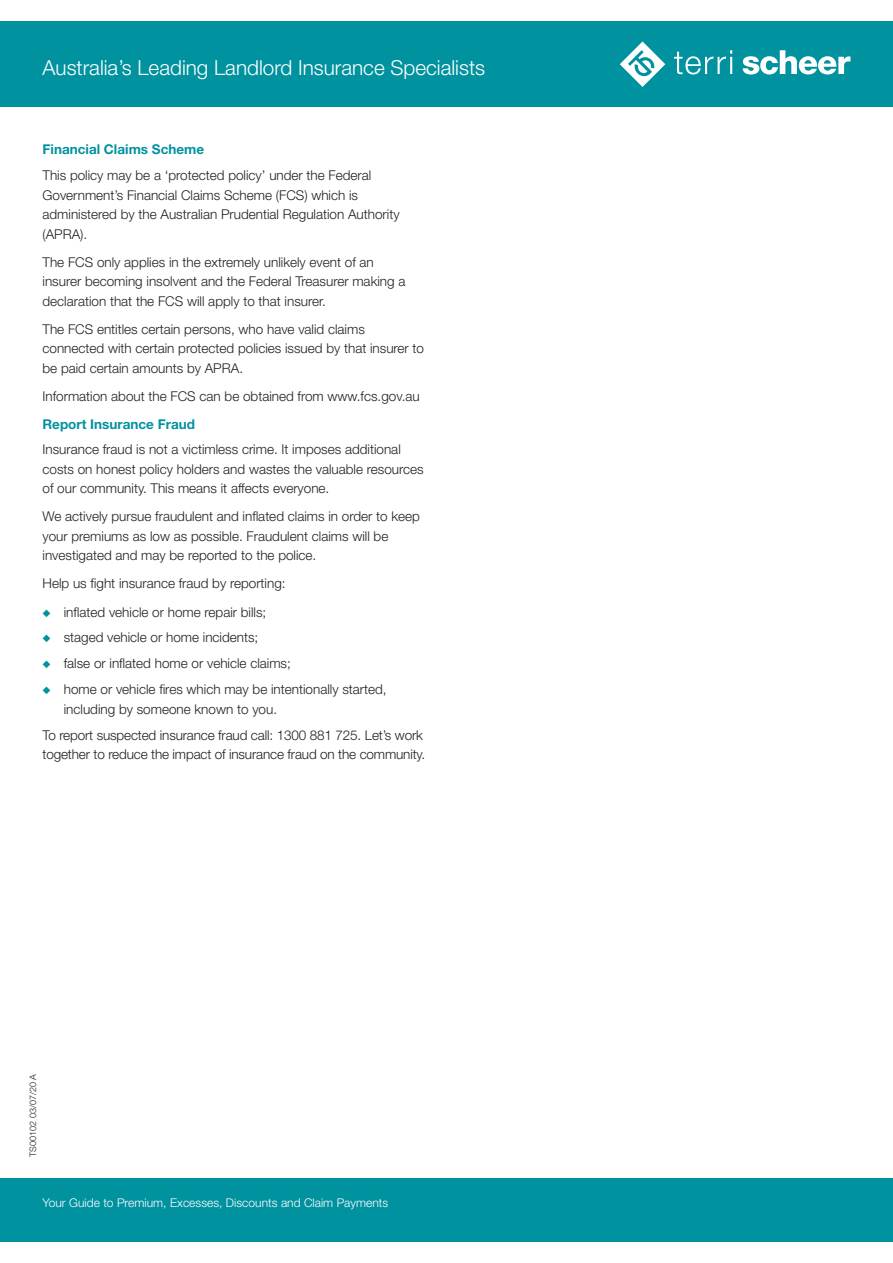
<style>
.page{position:relative;width:893px;height:1263px;background:#fff}
.page>*{position:absolute;margin:0;border:0;box-sizing:border-box;transform-origin:0 0}
.t1{font:300 20.7px "Helvetica Neue LT Std";color:#fff}
.t2{font:300 13.5px/19.5px "Helvetica Neue LT Std";color:#231f20}
.t3{font:700 13.5px "Helvetica Neue LT Std";color:#00929f}
.t4{font:300 12px "Helvetica Neue LT Std";letter-spacing:.005em;color:#fff}
.t5{font:300 9px "Helvetica Neue LT Std";color:#231f20}
.s1{color:#00929f}
</style>
<div class="page">
<div style="left:0;top:1178px;width:893px;height:64px;background:#00929f"></div>
<div style="left:0;top:21px;width:893px;height:85px;background:#00929f"></div>
<svg style="left:620px;top:41px;width:45px;height:46px"></svg>
<svg style="left:674px;top:50px;width:58px;height:24px"></svg>
<svg style="left:743px;top:50px;width:107px;height:24px"></svg>
<h1 class="t1" style="left:43px;top:55px;width:444px">Australia’s Leading Landlord Insurance Specialists</h1>
<p class="t3" style="left:43px;top:141px;width:163px">Financial Claims Scheme</p>
<p class="t2" style="left:43px;top:165px;width:359px">This policy may be a ‘protected policy’ under the Federal Government’s Financial Claims Scheme (FCS) which is administered by the Australian Prudential Regulation Authority (APRA).</p>
<p class="t2" style="left:43px;top:252px;width:364px">The FCS only applies in the extremely unlikely event of an insurer becoming insolvent and the Federal Treasurer making a declaration that the FCS will apply to that insurer.</p>
<p class="t2" style="left:43px;top:319px;width:383px">The FCS entitles certain persons, who have valid claims connected with certain protected policies issued by that insurer to be paid certain amounts by APRA.</p>
<p class="t2" style="left:43px;top:386px;width:379px">Information about the FCS can be obtained from www.fcs.gov.au</p>
<p class="t3" style="left:43px;top:415px;width:154px">Report Insurance Fraud</p>
<p class="t2" style="left:43px;top:440px;width:383px">Insurance fraud is not a victimless crime. It imposes additional costs on honest policy holders and wastes the valuable resources of our community. This means it affects everyone.</p>
<p class="t2" style="left:43px;top:507px;width:379px">We actively pursue fraudulent and inflated claims in order to keep your premiums as low as possible. Fraudulent claims will be investigated and may be reported to the police.</p>
<p class="t2" style="left:43px;top:574px;width:245px">Help us fight insurance fraud by reporting:</p>
<p class="t2" style="left:43px;top:602px;width:225px"><span class="s1">◆</span> inflated vehicle or home repair bills;</p>
<p class="t2" style="left:43px;top:628px;width:217px"><span class="s1">◆</span> staged vehicle or home incidents;</p>
<p class="t2" style="left:43px;top:653px;width:250px"><span class="s1">◆</span> false or inflated home or vehicle claims;</p>
<p class="t2" style="left:64px;top:679px;width:324px;text-indent:-21px"><span class="s1">◆</span> home or vehicle fires which may be intentionally started, including by someone known to you.</p>
<p class="t2" style="left:43px;top:725px;width:384px">To report suspected insurance fraud call: 1300 881 725. Let’s work together to reduce the impact of insurance fraud on the community.</p>
<p class="t5" style="left:27px;top:1157px;width:84px;rotate:-90deg">TS00102 03/07/20 A</p>
<p class="t4" style="left:43px;top:1195px;width:347px">Your Guide to Premium, Excesses, Discounts and Claim Payments</p>
</div>
